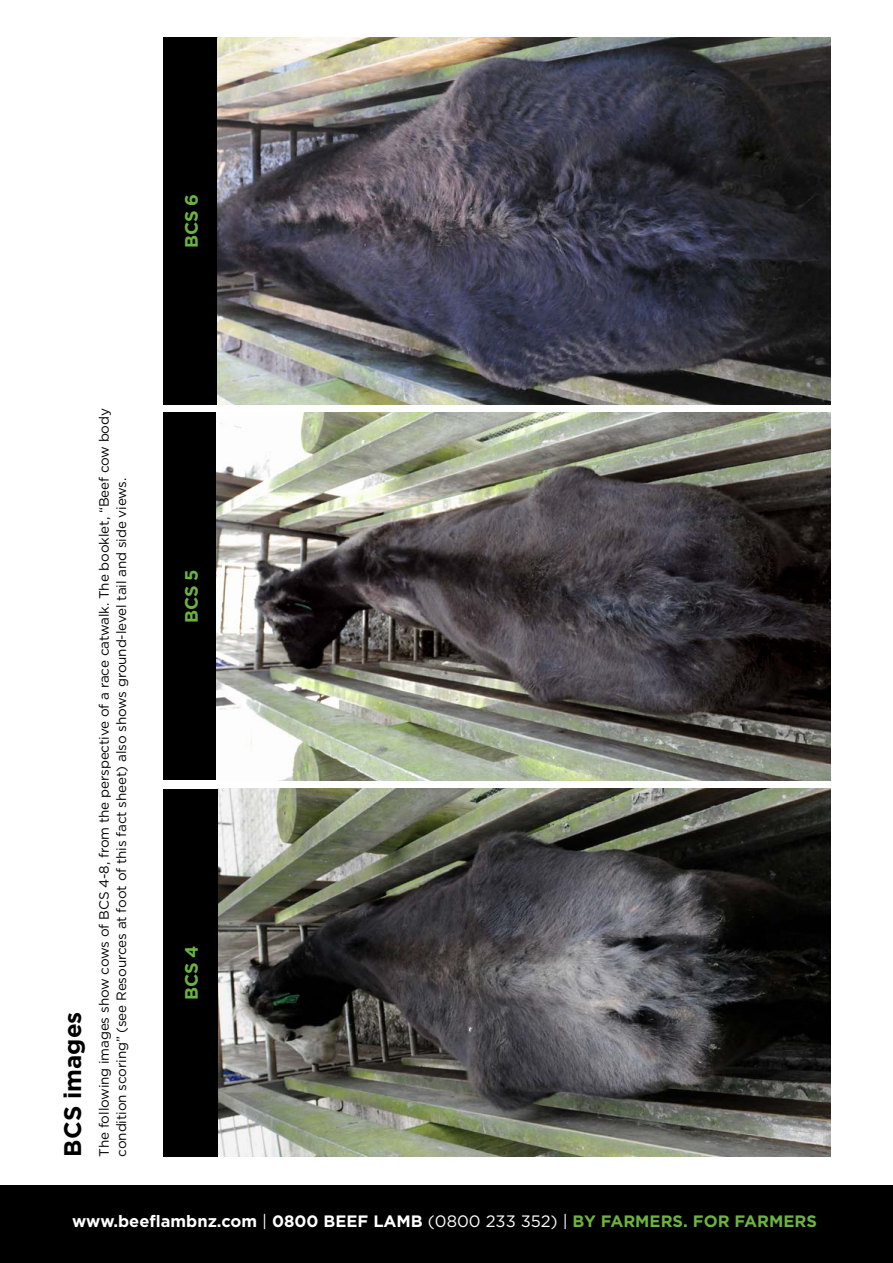
<style>
.page{position:relative;width:893px;height:1263px;background:#fff}
.page>*{position:absolute;margin:0;border:0;box-sizing:border-box;transform-origin:0 0}
.t1{font:700 24px "Gotham";color:#000}
.t2{font:700 18px "Gotham";letter-spacing:-.01em;color:#6cb33f}
.t3{font:700 16.5px "Gotham";color:#fff}
.t4{font:13.5px/17.2px "Gotham";letter-spacing:-.01em;color:#000}
.s1{font-weight:400}
.s2{color:#6cb33f}
</style>
<div class="page">
<div style="left:0;top:1185px;width:893px;height:78px;background:#000"></div>
<img style="left:218px;top:789px;width:612px;height:367px">
<div style="left:163px;top:789px;width:55px;height:367px;background:#000"></div>
<div style="left:163px;top:412px;width:55px;height:368px;background:#000"></div>
<div style="left:163px;top:37px;width:55px;height:368px;background:#000"></div>
<img style="left:217px;top:412px;width:613px;height:368px">
<img style="left:218px;top:37px;width:612px;height:368px">
<h2 class="t2" style="left:179px;top:248px;width:56px;rotate:-90deg">BCS 6</h2>
<h1 class="t1" style="left:57px;top:1156px;width:146px;rotate:-90deg">BCS images</h1>
<p class="t4" style="left:95px;top:1156px;width:750px;rotate:-90deg">The following images show cows of BCS 4-8, from the perspective of a race catwalk. The booklet, “Beef cow body condition scoring” (see Resources at foot of this fact sheet) also shows ground-level tail and side views.</p>
<h2 class="t2" style="left:179px;top:623px;width:55px;rotate:-90deg">BCS 5</h2>
<h2 class="t2" style="left:179px;top:1000px;width:56px;rotate:-90deg">BCS 4</h2>
<p class="t3" style="left:72px;top:1210px;width:746px">www.beeflambnz.com <span class="s1">|</span> 0800 BEEF LAMB <span class="s1">(0800 233 352) |</span> <span class="s2">BY FARMERS. FOR FARMERS</span></p>
</div>
